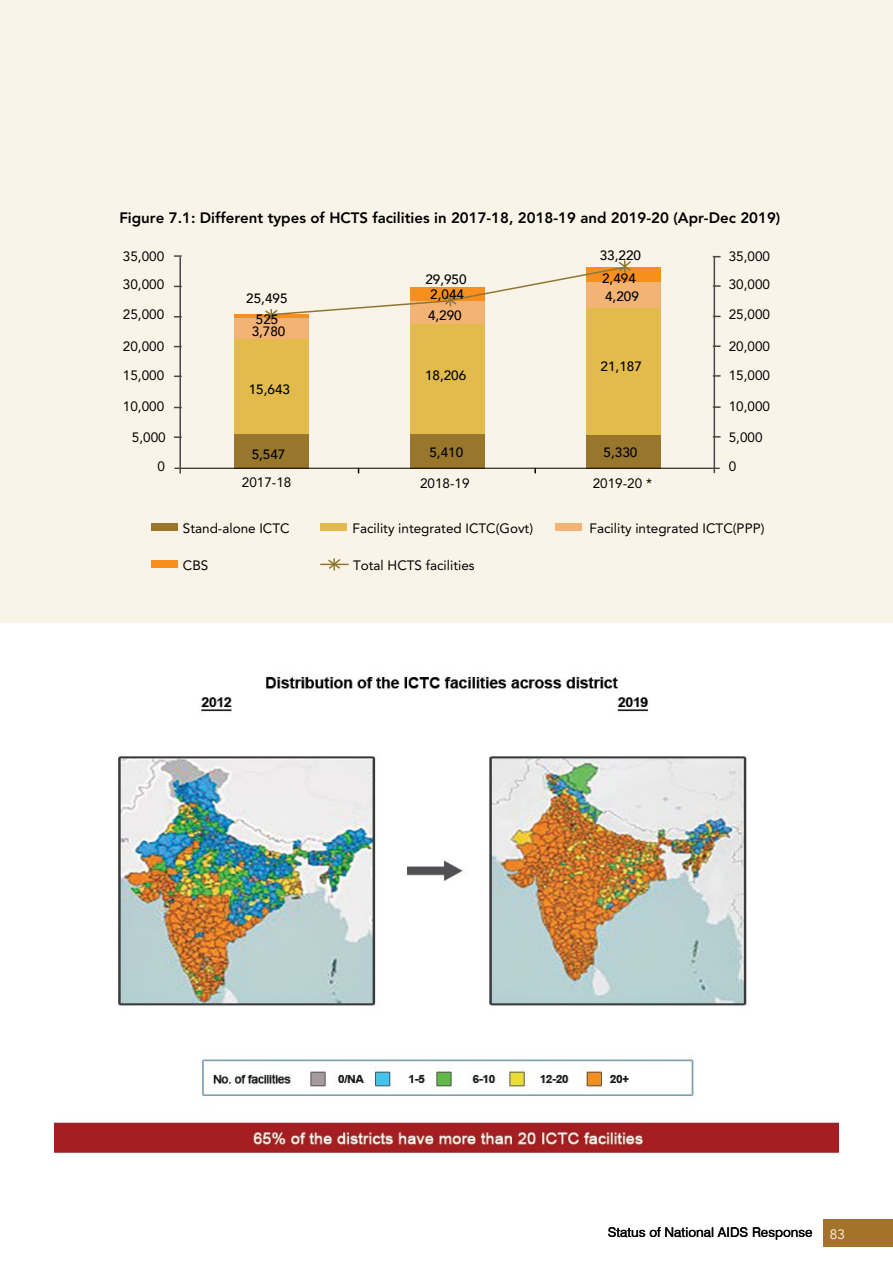
<style>
.page{position:relative;width:893px;height:1263px;background:#fff}
.page>*{position:absolute;margin:0;border:0;box-sizing:border-box;transform-origin:0 0}
.t1{font:800 15px "Avenir";color:#000}
.t2{font:13.5px "Avenir";color:#000}
.t3{font:500 13.5px "Avenir";color:#000}
.t4{font:13.5px "Swiss 721 BT";color:#000}
.t5{font:13.5px "Avenir";color:#fff}
</style>
<div class="page">
<div style="left:0;top:0;width:893px;height:622px;background:#faf4e8"></div>
<svg style="left:174px;top:436px;width:8px;height:2px"></svg>
<svg style="left:713px;top:436px;width:8px;height:2px"></svg>
<svg style="left:713px;top:406px;width:8px;height:2px"></svg>
<svg style="left:713px;top:375px;width:8px;height:2px"></svg>
<svg style="left:713px;top:345px;width:8px;height:2px"></svg>
<svg style="left:713px;top:285px;width:8px;height:2px"></svg>
<svg style="left:174px;top:255px;width:8px;height:2px"></svg>
<div style="left:234px;top:339px;width:75px;height:95px;background:#e2bb4c"></div>
<div style="left:410px;top:324px;width:75px;height:110px;background:#e2bb4c"></div>
<div style="left:586px;top:308px;width:75px;height:127px;background:#e2bb4c"></div>
<div style="left:234px;top:434px;width:75px;height:35px;background:#98762c"></div>
<div style="left:410px;top:434px;width:75px;height:35px;background:#98762c"></div>
<div style="left:586px;top:435px;width:75px;height:34px;background:#98762c"></div>
<div style="left:234px;top:317px;width:75px;height:22px;background:#f2b374"></div>
<hr style="left:234px;top:314px;width:75px;height:3px;background:#f78f1e">
<div style="left:586px;top:267px;width:75px;height:16px;background:#f78f1e"></div>
<div style="left:410px;top:301px;width:75px;height:23px;background:#f2b374"></div>
<div style="left:586px;top:283px;width:75px;height:25px;background:#f2b374"></div>
<hr style="left:174px;top:468px;width:546px;height:1px;background:#000">
<hr style="left:179px;top:257px;width:2px;height:216px;background:#4a4647">
<hr style="left:714px;top:257px;width:1px;height:216px;background:#4a4647">
<div style="left:151px;top:523px;width:27px;height:8px;background:#98762c"></div>
<div style="left:320px;top:523px;width:27px;height:8px;background:#e2bb4c"></div>
<div style="left:555px;top:523px;width:27px;height:8px;background:#f2b374"></div>
<svg style="left:263px;top:260px;width:370px;height:61px"></svg>
<div style="left:151px;top:560px;width:27px;height:8px;background:#f78f1e"></div>
<svg style="left:320px;top:558px;width:29px;height:12px"></svg>
<div style="left:823px;top:1219px;width:70px;height:28px;background:#a5722a"></div>
<img style="left:54px;top:676px;width:785px;height:477px">
<div style="left:54px;top:731px;width:785px;height:317px;background:#fff"></div>
<img style="left:118px;top:756px;width:629px;height:250px">
<p class="t1" style="left:119px;top:209px;width:662px">Figure 7.1: Different types of HCTS facilities in 2017-18, 2018-19 and 2019-20 (Apr-Dec 2019)</p>
<p class="t2" style="left:123px;top:248px;width:43px">35,000</p>
<p class="t3" style="left:600px;top:243px;width:43px">33,220</p>
<p class="t2" style="left:729px;top:248px;width:43px">35,000</p>
<p class="t3" style="left:602px;top:266px;width:35px">2,494</p>
<p class="t3" style="left:425px;top:267px;width:43px">29,950</p>
<p class="t2" style="left:123px;top:277px;width:43px">30,000</p>
<p class="t2" style="left:729px;top:277px;width:43px">30,000</p>
<p class="t3" style="left:430px;top:283px;width:35px">2,044</p>
<p class="t3" style="left:605px;top:285px;width:35px">4,209</p>
<p class="t3" style="left:246px;top:287px;width:43px">25,495</p>
<p class="t2" style="left:123px;top:307px;width:43px">25,000</p>
<p class="t2" style="left:729px;top:307px;width:43px">25,000</p>
<p class="t3" style="left:428px;top:304px;width:35px">4,290</p>
<p class="t3" style="left:256px;top:308px;width:24px">525</p>
<p class="t3" style="left:252px;top:320px;width:35px">3,780</p>
<p class="t2" style="left:123px;top:338px;width:43px">20,000</p>
<p class="t2" style="left:729px;top:338px;width:43px">20,000</p>
<p class="t3" style="left:601px;top:355px;width:43px">21,187</p>
<p class="t2" style="left:123px;top:368px;width:43px">15,000</p>
<p class="t2" style="left:729px;top:368px;width:43px">15,000</p>
<p class="t3" style="left:425px;top:364px;width:43px">18,206</p>
<p class="t3" style="left:249px;top:378px;width:43px">15,643</p>
<p class="t2" style="left:123px;top:399px;width:43px">10,000</p>
<p class="t2" style="left:729px;top:399px;width:43px">10,000</p>
<p class="t2" style="left:132px;top:429px;width:35px">5,000</p>
<p class="t2" style="left:729px;top:429px;width:35px">5,000</p>
<p class="t3" style="left:429px;top:441px;width:35px">5,410</p>
<p class="t3" style="left:604px;top:441px;width:35px">5,330</p>
<p class="t3" style="left:252px;top:443px;width:35px">5,547</p>
<p class="t2" style="left:157px;top:458px;width:9px">0</p>
<p class="t2" style="left:729px;top:458px;width:9px">0</p>
<p class="t2" style="left:242px;top:474px;width:51px">2017-18</p>
<p class="t2" style="left:420px;top:476px;width:51px">2018-19</p>
<p class="t2" style="left:593px;top:476px;width:61px">2019-20 *</p>
<p class="t2" style="left:183px;top:520px;width:108px">Stand-alone ICTC</p>
<p class="t2" style="left:352px;top:520px;width:182px">Facility integrated ICTC(Govt)</p>
<p class="t2" style="left:590px;top:520px;width:176px">Facility integrated ICTC(PPP)</p>
<p class="t2" style="left:183px;top:557px;width:27px">CBS</p>
<p class="t2" style="left:353px;top:557px;width:123px">Total HCTS facilities</p>
<p class="t4" style="left:608px;top:1224px;width:206px">Status of National AIDS Response</p>
<p class="t5" style="left:830px;top:1227px;width:17px">83</p>
</div>
